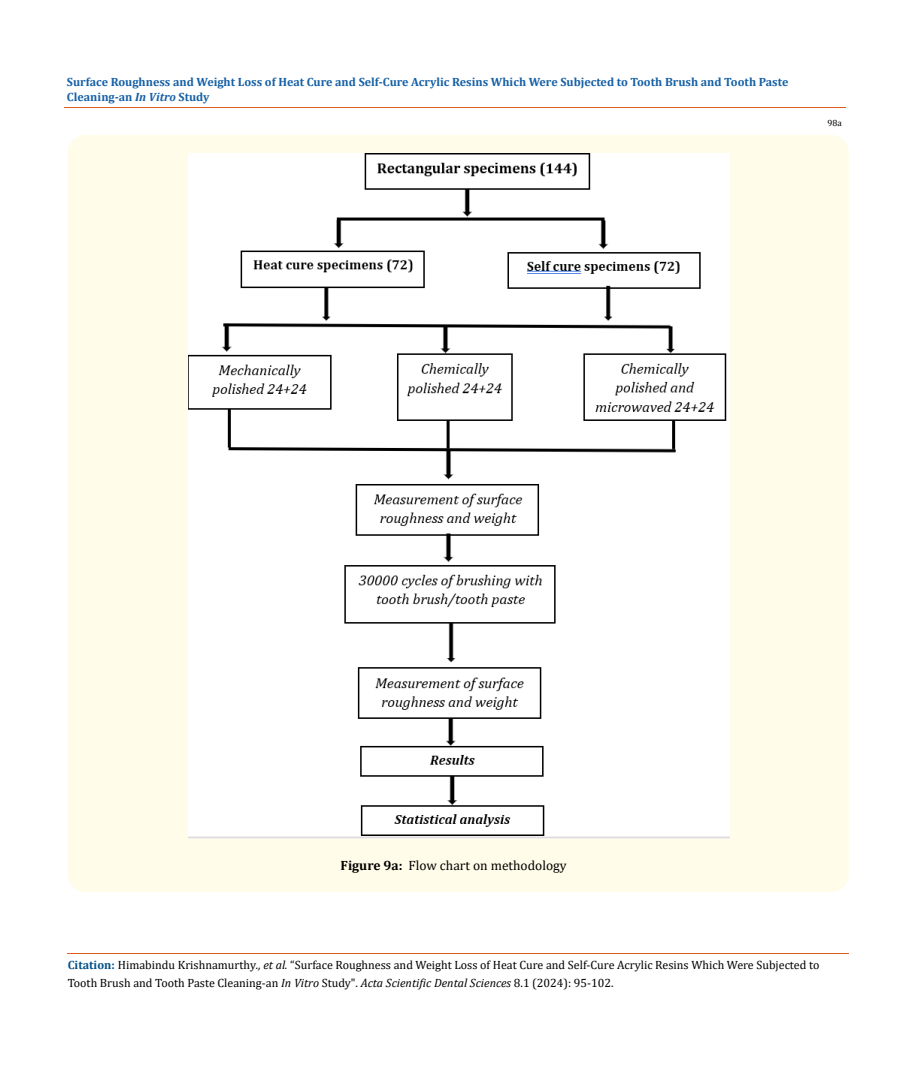
<style>
.page{position:relative;width:917px;height:1080px;background:#fff}
.page>*{position:absolute;margin:0;border:0;box-sizing:border-box;transform-origin:0 0}
.t1{font:13.5px "Cambria";color:#000}
.t2{font:12px/18px "Cambria";color:#000}
.t3{font:700 12px/15px "Cambria";color:#1560a6}
.t4{font:9px "Cambria";color:#000}
.s1{font-style:italic}
.s2{font-weight:700}
.s3{font-weight:700;color:#035089}
</style>
<div class="page">
<div style="left:67px;top:135px;width:781px;height:757px;background:#fffde9;border-radius:18px"></div>
<img style="left:188px;top:153px;width:541px;height:686px">
<hr style="left:64px;top:108px;width:781px;height:1px;background:#e05d1a">
<hr style="left:67px;top:953px;width:781px;height:1px;background:#e05d1a">
<p class="t3" style="left:67px;top:74px;width:723px">Surface Roughness and Weight Loss of Heat Cure and Self-Cure Acrylic Resins Which Were Subjected to Tooth Brush and Tooth Paste<br>Cleaning-an <span class="s1">In Vitro</span> Study</p>
<p class="t4" style="left:827px;top:118px;width:16px">98a</p>
<p class="t1" style="left:340px;top:857px;width:228px"><span class="s2">Figure 9a:</span> Flow chart on methodology</p>
<p class="t2" style="left:68px;top:956px;width:753px"><span class="s3">Citation:</span> Himabindu Krishnamurthy<span class="s1">., et al.</span> “Surface Roughness and Weight Loss of Heat Cure and Self-Cure Acrylic Resins Which Were Subjected to<br>Tooth Brush and Tooth Paste Cleaning-an <span class="s1">In Vitro</span> Study". <span class="s1">Acta Scientific Dental Sciences</span> 8.1 (2024): 95-102.</p>
</div>
